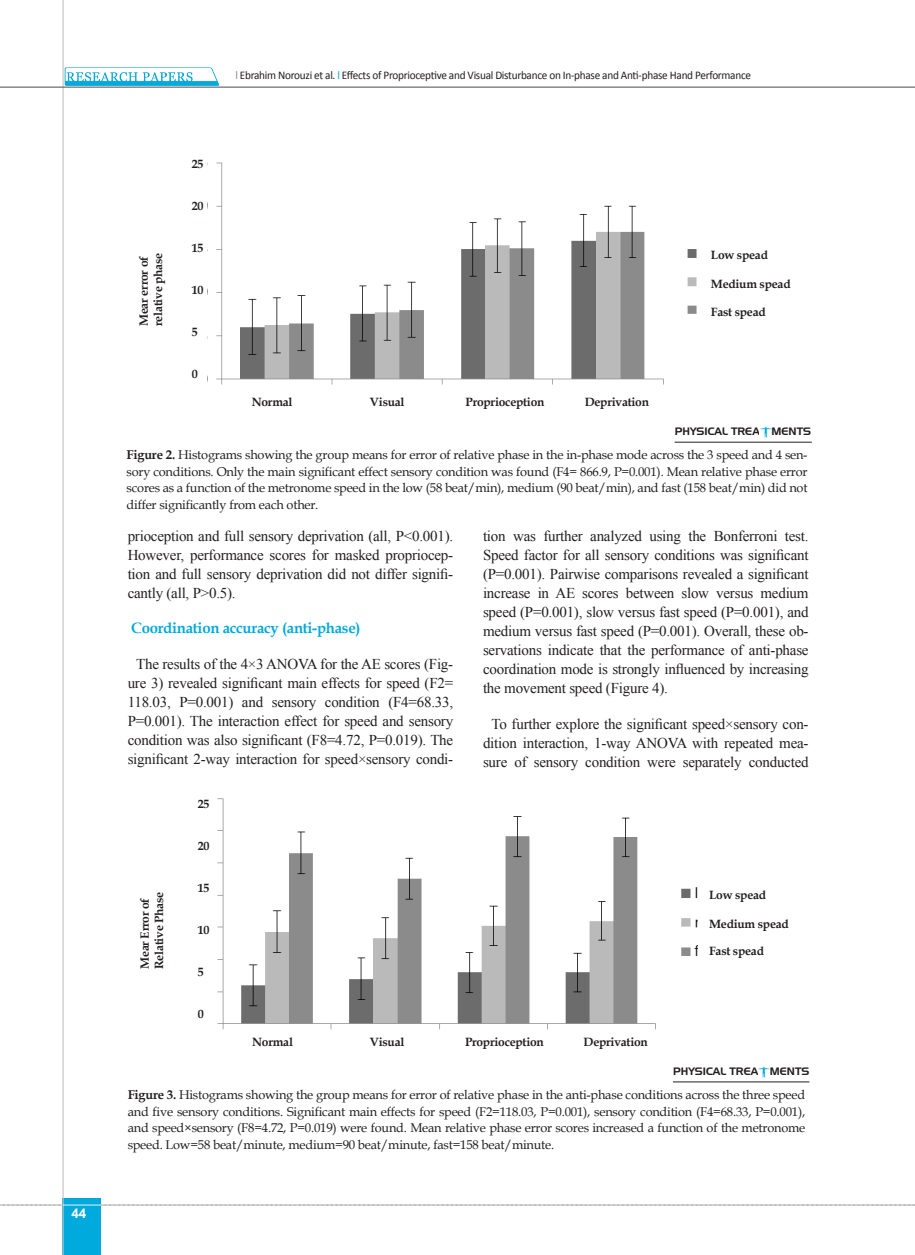
<style>
.page{position:relative;width:915px;height:1255px;background:#fff}
.page>*{position:absolute;margin:0;border:0;box-sizing:border-box;transform-origin:0 0}
.matn-en{font:15px/19px "Times New Roman";letter-spacing:-.015em;color:#231f20;text-align:justify}
.Titr-2{font:700 15px "Book Antiqua";letter-spacing:-.02em;color:#0ad}
.t1{font:700 13.5px "Arial";color:#fff}
.zirnevis{font:12.75px/16.5px "Book Antiqua";letter-spacing:-.015em;color:#231f20;text-align:justify}
.matn-en-2{font:700 12px "Book Antiqua";letter-spacing:-.02em;color:#231f20}
.matn-en-3{font:11.7px "Calibri";letter-spacing:-.025em;color:#231f20;scale:.96 1}
.matn-en-4{font:10.5px "Aero Regular SWFTE";color:#231f20}
.s1{color:#86888b}
.s2{color:#0ad}
.s3{font-weight:700}
</style>
<div class="page">
<svg style="left:0;top:1204px;width:915px;height:1px"></svg>
<img style="left:64px;top:67px;width:157px;height:20px">
<div style="left:63px;top:1198px;width:38px;height:56px;background:#0ad"></div>
<hr style="left:62px;top:0;width:2px;height:1254px;background:#c2c3c6">
<hr style="left:0;top:87px;width:914px;height:1px;background:#5f5f62">
<hr style="left:63px;top:1204px;width:38px;height:1px;background:#ececee">
<hr style="left:674px;top:442px;width:137px;height:1px;background:#231f20">
<svg style="left:760px;top:426px;width:11px;height:12px"></svg>
<img style="left:207px;top:162px;width:490px;height:223px">
<hr style="left:672px;top:1081px;width:137px;height:1px;background:#231f20">
<svg style="left:758px;top:1066px;width:11px;height:11px"></svg>
<img style="left:217px;top:798px;width:480px;height:232px">
<p class="t1" style="left:71px;top:1204px;width:17px">44</p>
<p class="matn-en-2" style="left:135px;top:326px;width:71px;rotate:-90deg">Mear error of</p>
<p class="matn-en-2" style="left:150px;top:326px;width:75px;rotate:-90deg">relative phase</p>
<p class="matn-en-2" style="left:192px;top:156px;width:13px">25</p>
<p class="matn-en-2" style="left:192px;top:198px;width:13px">20</p>
<p class="matn-en-2" style="left:192px;top:240px;width:13px">15</p>
<p class="matn-en-2" style="left:192px;top:282px;width:13px">10</p>
<p class="matn-en-2" style="left:192px;top:324px;width:7px">5</p>
<p class="matn-en-2" style="left:192px;top:366px;width:7px">0</p>
<p class="matn-en-3" style="left:235px;top:68px;width:538px"><span class="s1">l</span> Ebrahim Norouzi et al. <span class="s2">l</span> Effects of Proprioceptive and Visual Disturbance on In-phase and Anti-phase Hand Performance</p>
<p class="matn-en-2" style="left:252px;top:394px;width:42px">Normal</p>
<p class="matn-en-2" style="left:369px;top:394px;width:36px">Visual</p>
<p class="matn-en-2" style="left:465px;top:394px;width:80px">Proprioception</p>
<p class="matn-en-2" style="left:584px;top:394px;width:66px">Deprivation</p>
<p class="matn-en-2" style="left:710px;top:247px;width:59px">Low spead</p>
<p class="matn-en-2" style="left:710px;top:276px;width:81px">Medium spead</p>
<p class="matn-en-2" style="left:710px;top:303px;width:56px">Fast spead</p>
<p class="matn-en-4" style="left:674px;top:425px;width:138px">PHYSICAL TREA MENTS</p>
<p class="zirnevis" style="left:126px;top:446px;width:682px"><span class="s3">Figure 2.</span> Histograms showing the group means for error of relative phase in the in-phase mode across the 3 speed and 4 sen&shy;sory conditions. Only the main significant effect sensory condition was found (F4= 866.9, P=0.001). Mean relative phase error scores as a function of the metronome speed in the low (58 beat/min), medium (90 beat/min), and fast (158 beat/min) did not differ significantly from each other.</p>
<p class="matn-en" style="left:128px;top:526px;width:327px">prioception and full sensory deprivation (all, P&lt;0.001).<br>However, performance scores for masked propriocep&shy;tion and full sensory deprivation did not differ signifi&shy;cantly (all, P&gt;0.5).</p>
<p class="Titr-2" style="left:131px;top:617px;width:231px">Coordination accuracy (anti-phase)</p>
<p class="matn-en" style="left:128px;top:654px;width:327px;text-align:center">The results of the 4×3 ANOVA for the AE scores (Fig&shy;ure 3) revealed significant main effects for speed (F2= 118.03, P=0.001) and sensory condition (F4=68.33, P=0.001). The interaction effect for speed and sensory condition was also significant (F8=4.72, P=0.019). The significant 2-way interaction for speed×sensory condi-</p>
<p class="matn-en-2" style="left:136px;top:969px;width:73px;rotate:-90deg">Mear Error of</p>
<p class="matn-en-2" style="left:151px;top:969px;width:79px;rotate:-90deg">Relative Phase</p>
<p class="matn-en-2" style="left:198px;top:795px;width:13px">25</p>
<p class="matn-en-2" style="left:198px;top:837px;width:13px">20</p>
<p class="matn-en-2" style="left:198px;top:879px;width:13px">15</p>
<p class="matn-en-2" style="left:198px;top:921px;width:13px">10</p>
<p class="matn-en-2" style="left:198px;top:963px;width:7px">5</p>
<p class="matn-en-2" style="left:198px;top:1005px;width:7px">0</p>
<p class="matn-en" style="left:483px;top:526px;width:327px">tion was further analyzed using the Bonferroni test.<br>Speed factor for all sensory conditions was significant (P=0.001). Pairwise comparisons revealed a significant increase in AE scores between slow versus medium speed (P=0.001), slow versus fast speed (P=0.001), and medium versus fast speed (P=0.001). Overall, these ob&shy;servations indicate that the performance of anti-phase coordination mode is strongly influenced by increasing the movement speed (Figure 4).</p>
<p class="matn-en" style="left:483px;top:714px;width:327px;text-align:center">To further explore the significant speed×sensory con&shy;dition interaction, 1-way ANOVA with repeated mea&shy;sure of sensory condition were separately conducted</p>
<p class="matn-en-2" style="left:708px;top:886px;width:59px">Low spead</p>
<p class="matn-en-2" style="left:708px;top:915px;width:81px">Medium spead</p>
<p class="matn-en-2" style="left:708px;top:943px;width:56px">Fast spead</p>
<p class="matn-en-2" style="left:252px;top:1033px;width:42px">Normal</p>
<p class="matn-en-2" style="left:369px;top:1033px;width:36px">Visual</p>
<p class="matn-en-2" style="left:465px;top:1033px;width:80px">Proprioception</p>
<p class="matn-en-2" style="left:583px;top:1033px;width:66px">Deprivation</p>
<p class="matn-en-4" style="left:672px;top:1064px;width:138px">PHYSICAL TREA MENTS</p>
<p class="zirnevis" style="left:128px;top:1086px;width:678px"><span class="s3">Figure 3.</span> Histograms showing the group means for error of relative phase in the anti-phase conditions across the three speed and five sensory conditions. Significant main effects for speed (F2=118.03, P=0.001), sensory condition (F4=68.33, P=0.001), and speed×sensory (F8=4.72, P=0.019) were found. Mean relative phase error scores increased a function of the metronome speed. Low=58 beat/minute, medium=90 beat/minute, fast=158 beat/minute.</p>
</div>
